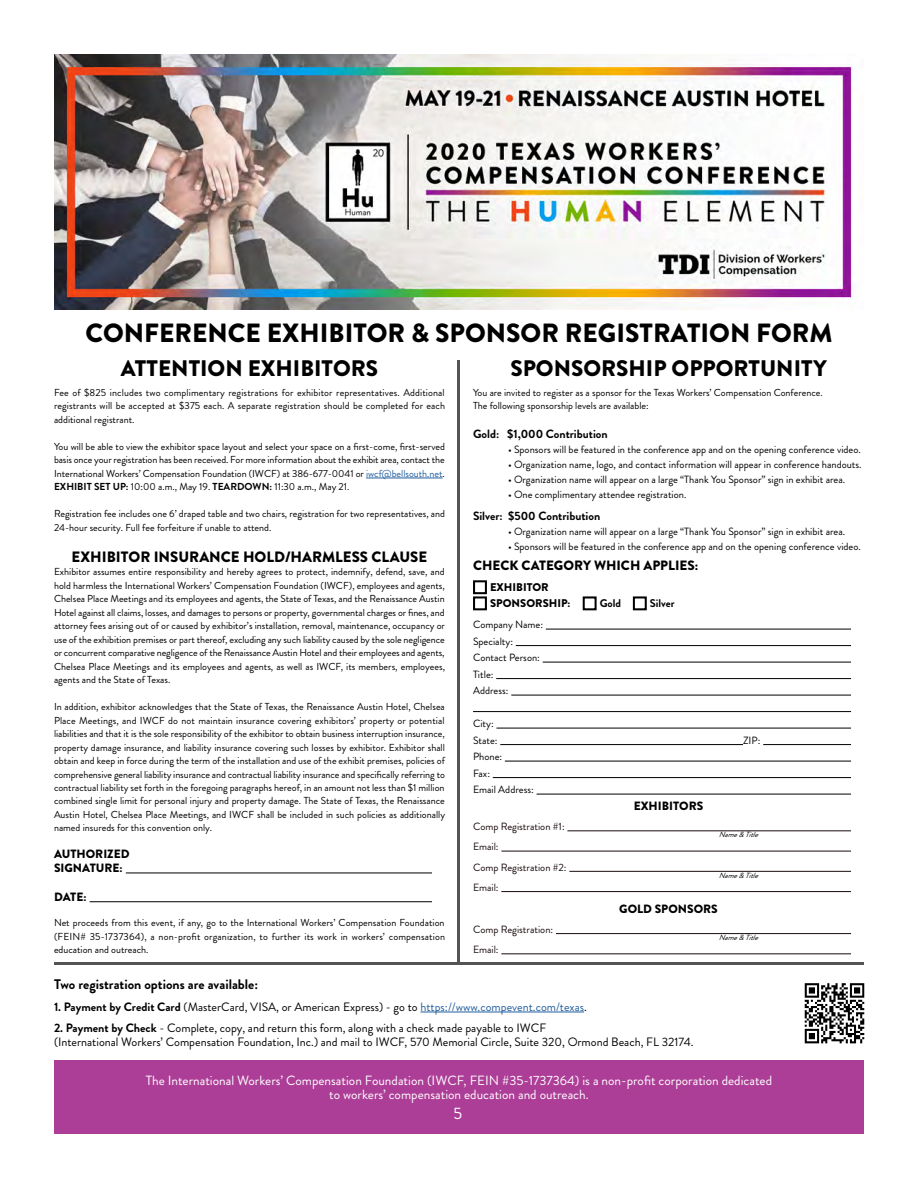
<style>
.page{position:relative;width:918px;height:1188px;background:#fff}
.page>*{position:absolute;margin:0;border:0;box-sizing:border-box;transform-origin:0 0}
.t1{font:900 26.4px "Brandon Grotesque";color:#000}
.t2{font:900 22.5px "Brandon Grotesque";color:#000}
.t3{font:16.5px "Brandon Grotesque";color:#fff}
.t4{font:900 15px "Brandon Grotesque";color:#000}
.t5{font:700 13.8px "Brandon Grotesque";color:#000}
.t6{font:900 13.5px "Brandon Grotesque";color:#000}
.t7{font:13.35px/13.5px "Brandon Grotesque";color:#fff;text-align:center}
.t8{font:12.15px/13.8px "Brandon Grotesque";color:#000}
.t9{font:900 12px/14.4px "Brandon Grotesque";color:#000}
.t10{font:700 12px "Brandon Grotesque";color:#000}
.t11{font:900 11.1px/16.2px "Brandon Grotesque";color:#000}
.t12{font:700 11.1px "Brandon Grotesque";color:#000}
.t13{font:10.5px/16.5px "Brandon Grotesque";color:#000}
.t14{font:10.5px/20.2px "Brandon Grotesque";color:#180a0b}
.t15{font:10.2px/13.5px "Brandon Grotesque";color:#000;text-align:justify}
.t16{font:italic 7.5px "Brandon Grotesque";color:#000}
.s1{color:#215e9e}
.s2{font-weight:700}
</style>
<div class="page">
<div style="left:54px;top:1061px;width:810px;height:73px;background:#ad3e97"></div>
<hr style="left:458px;top:360px;width:2px;height:603px;background:#545454">
<hr style="left:366px;top:478px;width:77px;height:1px;background:#215e9e">
<hr style="left:126px;top:873px;width:306px;height:1px;background:#000">
<hr style="left:90px;top:901px;width:342px;height:1px;background:#000">
<div style="left:473px;top:580px;width:14px;height:14px;border:2px solid #000"></div>
<div style="left:473px;top:596px;width:14px;height:14px;border:2px solid #000"></div>
<div style="left:583px;top:596px;width:14px;height:14px;border:2px solid #000"></div>
<div style="left:633px;top:596px;width:14px;height:14px;border:2px solid #000"></div>
<hr style="left:546px;top:629px;width:305px;height:1px;background:#000">
<hr style="left:516px;top:645px;width:335px;height:1px;background:#000">
<hr style="left:543px;top:662px;width:308px;height:1px;background:#000">
<hr style="left:496px;top:678px;width:355px;height:1px;background:#000">
<hr style="left:511px;top:695px;width:340px;height:1px;background:#000">
<hr style="left:473px;top:711px;width:378px;height:1px;background:#000">
<hr style="left:496px;top:728px;width:355px;height:1px;background:#000">
<hr style="left:500px;top:744px;width:243px;height:1px;background:#000">
<hr style="left:763px;top:744px;width:88px;height:1px;background:#000">
<hr style="left:505px;top:761px;width:346px;height:1px;background:#000">
<hr style="left:493px;top:777px;width:358px;height:1px;background:#000">
<hr style="left:537px;top:794px;width:314px;height:1px;background:#000">
<hr style="left:567px;top:831px;width:284px;height:1px;background:#180a0b">
<hr style="left:501px;top:851px;width:350px;height:1px;background:#180a0b">
<hr style="left:569px;top:871px;width:282px;height:1px;background:#180a0b">
<hr style="left:501px;top:891px;width:350px;height:1px;background:#180a0b">
<hr style="left:556px;top:933px;width:295px;height:1px;background:#180a0b">
<hr style="left:501px;top:954px;width:350px;height:1px;background:#180a0b">
<hr style="left:420px;top:1012px;width:164px;height:1px;background:#215e9e">
<hr style="left:54px;top:962px;width:810px;height:3px;background:#545454">
<img style="left:804px;top:983px;width:61px;height:61px">
<img style="left:54px;top:54px;width:802px;height:255px">
<h1 class="t1" style="left:85px;top:315px;width:749px">CONFERENCE EXHIBITOR &amp; SPONSOR REGISTRATION FORM</h1>
<h2 class="t2" style="left:121px;top:352px;width:259px">ATTENTION EXHIBITORS</h2>
<p class="t15" style="left:54px;top:386px;width:393px">Fee of $825 includes two complimentary registrations for exhibitor representatives. Additional registrants will be accepted at $375 each. A separate registration should be completed for each additional registrant.</p>
<p class="t15" style="left:54px;top:440px;width:393px">You will be able to view the exhibitor space layout and select your space on a first-come, first-served basis once your registration has been received. For more information about the exhibit area, contact the International Workers’ Compensation Foundation (IWCF) at 386-677-0041 or <span class="s1">iwcf@bellsouth.net</span>.<br><span class="s2">EXHIBIT SET UP:</span> 10:00 a.m., May 19. <span class="s2">TEARDOWN:</span> 11:30 a.m., May 21.</p>
<p class="t15" style="left:54px;top:507px;width:392px">Registration fee includes one 6’ draped table and two chairs, registration for two representatives, and<br>24-hour security. Full fee forfeiture if unable to attend.</p>
<h3 class="t4" style="left:72px;top:546px;width:357px">EXHIBITOR INSURANCE HOLD/HARMLESS CLAUSE</h3>
<p class="t15" style="left:54px;top:565px;width:393px">Exhibitor assumes entire responsibility and hereby agrees to protect, indemnify, defend, save, and hold harmless the International Workers’ Compensation Foundation (IWCF), employees and agents, Chelsea Place Meetings and its employees and agents, the State of Texas, and the Renaissance Austin Hotel against all claims, losses, and damages to persons or property, governmental charges or fines, and attorney fees arising out of or caused by exhibitor’s installation, removal, maintenance, occupancy or use of the exhibition premises or part thereof, excluding any such liability caused by the sole negligence or concurrent comparative negligence of the Renaissance Austin Hotel and their employees and agents, Chelsea Place Meetings and its employees and agents, as well as IWCF, its members, employees, agents and the State of Texas.</p>
<p class="t15" style="left:54px;top:700px;width:393px">In addition, exhibitor acknowledges that the State of Texas, the Renaissance Austin Hotel, Chelsea Place Meetings, and IWCF do not maintain insurance covering exhibitors’ property or potential liabilities and that it is the sole responsibility of the exhibitor to obtain business interruption insurance, property damage insurance, and liability insurance covering such losses by exhibitor. Exhibitor shall obtain and keep in force during the term of the installation and use of the exhibit premises, policies of comprehensive general liability insurance and contractual liability insurance and specifically referring to contractual liability set forth in the foregoing paragraphs hereof, in an amount not less than $1 million combined single limit for personal injury and property damage. The State of Texas, the Renaissance Austin Hotel, Chelsea Place Meetings, and IWCF shall be included in such policies as additionally named insureds for this convention only.</p>
<p class="t9" style="left:54px;top:846px;width:77px">AUTHORIZED<br>SIGNATURE:</p>
<p class="t9" style="left:54px;top:890px;width:34px">DATE:</p>
<p class="t15" style="left:54px;top:916px;width:393px">Net proceeds from this event, if any, go to the International Workers’ Compensation Foundation (FEIN# 35-1737364), a non-profit organization, to further its work in workers’ compensation education and outreach.</p>
<h2 class="t2" style="left:510px;top:352px;width:318px">SPONSORSHIP OPPORTUNITY</h2>
<p class="t15" style="left:473px;top:386px;width:351px">You are invited to register as a sponsor for the Texas Workers’ Compensation Conference.<br>The following sponsorship levels are available:</p>
<p class="t10" style="left:473px;top:425px;width:136px">Gold: $1,000 Contribution</p>
<p class="t13" style="left:508px;top:441px;width:354px">• Sponsors will be featured in the conference app and on the opening conference video.</p>
<p class="t13" style="left:508px;top:456px;width:355px">• Organization name, logo, and contact information will appear in conference handouts.</p>
<p class="t13" style="left:508px;top:471px;width:339px">• Organization name will appear on a large “Thank You Sponsor” sign in exhibit area.</p>
<p class="t13" style="left:508px;top:486px;width:180px">• One complimentary attendee registration.</p>
<p class="t10" style="left:473px;top:507px;width:129px">Silver: $500 Contribution</p>
<p class="t13" style="left:508px;top:523px;width:339px">• Organization name will appear on a large “Thank You Sponsor” sign in exhibit area.</p>
<p class="t13" style="left:508px;top:538px;width:354px">• Sponsors will be featured in the conference app and on the opening conference video.</p>
<h3 class="t6" style="left:473px;top:556px;width:227px">CHECK CATEGORY WHICH APPLIES:</h3>
<p class="t11" style="left:490px;top:579px;width:82px">EXHIBITOR<br>SPONSORSHIP:</p>
<p class="t12" style="left:600px;top:596px;width:23px">Gold</p>
<p class="t12" style="left:650px;top:596px;width:26px">Silver</p>
<p class="t13" style="left:473px;top:617px;width:72px">Company Name:<br>Specialty:<br>Contact Person:<br>Title:<br>Address:</p>
<p class="t13" style="left:473px;top:716px;width:26px">City:<br>State:</p>
<p class="t13" style="left:473px;top:749px;width:62px">Phone:<br>Fax:<br>Email Address:</p>
<p class="t14" style="left:473px;top:816px;width:95px">Comp Registration #1:<br>Email:<br>Comp Registration #2:<br>Email:</p>
<p class="t14" style="left:473px;top:919px;width:82px">Comp Registration:<br>Email:</p>
<p class="t13" style="left:743px;top:732px;width:19px">ZIP:</p>
<p class="t9" style="left:634px;top:799px;width:71px">EXHIBITORS</p>
<p class="t16" style="left:719px;top:829px;width:44px">Name&amp;Title</p>
<p class="t16" style="left:719px;top:870px;width:44px">Name&amp;Title</p>
<p class="t9" style="left:619px;top:901px;width:100px">GOLD SPONSORS</p>
<p class="t16" style="left:719px;top:932px;width:44px">Name&amp;Title</p>
<h3 class="t5" style="left:54px;top:975px;width:206px">Two registration options are available:</h3>
<p class="t8" style="left:54px;top:1000px;width:534px"><span class="s2">1. Payment by Credit Card</span> (MasterCard, VISA, or American Express) - go to <span class="s1">https://www.compevent.com/texas</span>.</p>
<p class="t8" style="left:54px;top:1022px;width:641px"><span class="s2">2. Payment by Check</span> - Complete, copy, and return this form, along with a check made payable to IWCF<br>(International Workers’ Compensation Foundation, Inc.) and mail to IWCF, 570 Memorial Circle, Suite 320, Ormond Beach, FL 32174.</p>
<h3 class="t7" style="left:146px;top:1074px;width:628px">The International Workers’ Compensation Foundation (IWCF, FEIN #35-1737364) is a non-profit corporation dedicated to workers’ compensation education and outreach.</h3>
<h3 class="t3" style="left:454px;top:1102px;width:10px">5</h3>
</div>
